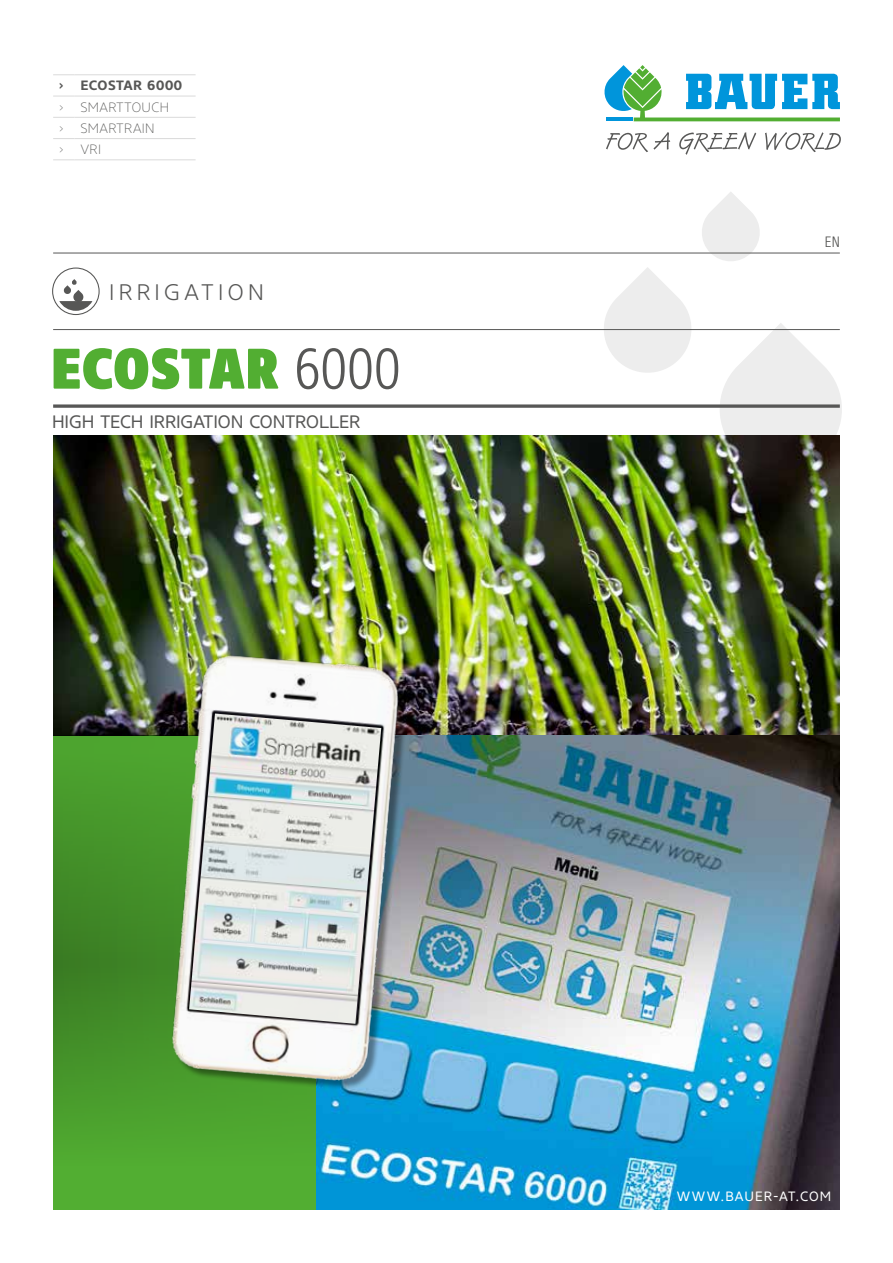
<style>
.page{position:relative;width:893px;height:1263px;background:#fff}
.page>*{position:absolute;margin:0;border:0;box-sizing:border-box;transform-origin:0 0}
.t1{font:900 57px "Core Sans NR97 Cn";letter-spacing:.01em;color:#52ae32}
.t2{font:300 22.5px "Core Sans NR35";letter-spacing:.195em;color:#575756}
.t3{font:18px "Core Sans NR45";letter-spacing:-.005em;color:#575756}
.t4{font:300 15px "Core Sans NR37 Cn";color:#575756}
.t5{font:13.5px/21.3px "Core Sans NR25 Extra Lt";letter-spacing:.03em;color:#575756}
.t6{font:13.5px "Core Sans NR45";letter-spacing:.085em;color:#fff}
.t7{font:700 13.5px "Core Sans NR65";letter-spacing:.03em;color:#575756}
.s1{font-family:"Core Sans NR37 Cn";font-weight:300;color:#575756}
</style>
<div class="page">
<img style="left:53px;top:436px;width:787px;height:300px">
<svg style="left:52px;top:267px;width:48px;height:48px"></svg>
<svg style="left:602px;top:192px;width:240px;height:280px"></svg>
<svg style="left:53px;top:736px;width:264px;height:474px;background:#499b2c"></svg>
<hr style="left:53px;top:329px;width:787px;height:1px;background:#575756">
<svg style="left:53px;top:404px;width:787px;height:4px;background:#737372"></svg>
<hr style="left:53px;top:253px;width:787px;height:1px;background:#575756">
<svg style="left:604px;top:65px;width:236px;height:56px"></svg>
<svg style="left:606px;top:132px;width:64px;height:20px"></svg>
<svg style="left:679px;top:132px;width:77px;height:23px"></svg>
<svg style="left:765px;top:132px;width:76px;height:20px"></svg>
<img style="left:317px;top:736px;width:523px;height:474px">
<img style="left:156px;top:639px;width:259px;height:459px">
<img style="left:189px;top:713px;width:192px;height:311px">
<svg style="left:53px;top:74px;width:21px;height:1px"></svg>
<hr style="left:74px;top:74px;width:122px;height:1px;background:#dadada">
<svg style="left:53px;top:96px;width:21px;height:1px"></svg>
<hr style="left:74px;top:96px;width:122px;height:1px;background:#dadada">
<svg style="left:53px;top:117px;width:21px;height:1px"></svg>
<hr style="left:74px;top:117px;width:122px;height:1px;background:#dadada">
<svg style="left:53px;top:138px;width:21px;height:1px"></svg>
<hr style="left:74px;top:138px;width:122px;height:1px;background:#dadada">
<svg style="left:53px;top:159px;width:21px;height:1px"></svg>
<hr style="left:74px;top:159px;width:122px;height:1px;background:#dadada">
<p class="t7" style="left:59px;top:77px;width:125px">› ECOSTAR 6000</p>
<p class="t5" style="left:59px;top:96px;width:111px">› SMARTTOUCH › SMARTRAIN<br>› VRI</p>
<p class="t2" style="left:109px;top:277px;width:156px">IRRIGATION</p>
<h1 class="t1" style="left:51px;top:332px;width:351px">ECOSTAR <span class="s1">6000</span></h1>
<p class="t3" style="left:52px;top:410px;width:310px">HIGH TECH IRRIGATION CONTROLLER</p>
<p class="t4" style="left:825px;top:232px;width:16px">EN</p>
<p class="t6" style="left:677px;top:1188px;width:156px">WWW.BAUER-AT.COM</p>
</div>
